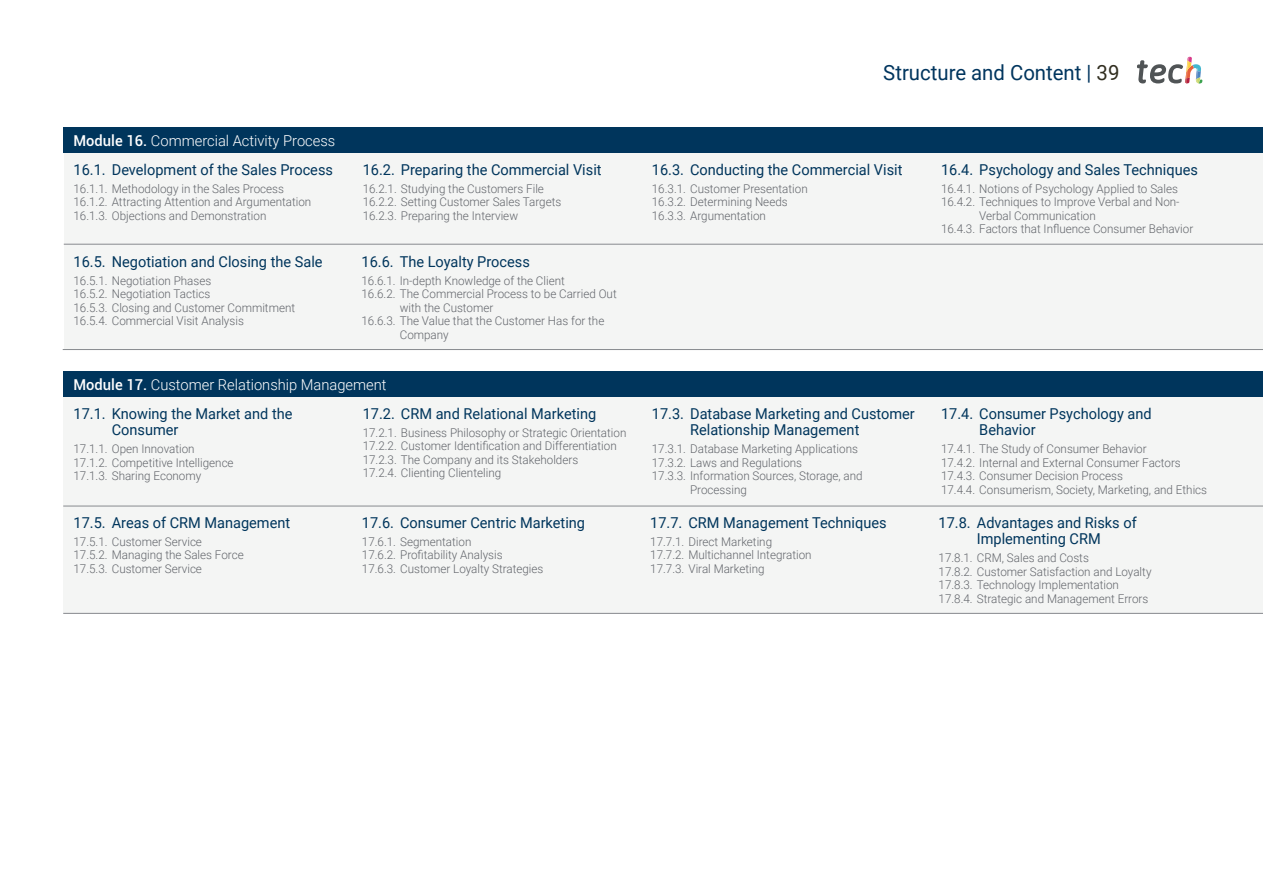
<style>
.page{position:relative;width:1263px;height:893px;background:#fff}
.page>*{position:absolute;margin:0;border:0;box-sizing:border-box;transform-origin:0 0}
.t1{font:21px "Roboto";color:#00355e}
.t2{font:15px/16.5px "Roboto";color:#00355c}
.t3{font:300 15px "Roboto";color:#fff}
.t4{font:300 12px/13.5px "Roboto";color:#61646a}
.s1{font-weight:500}
.s2{color:#312e20}
</style>
<div class="page">
<div style="left:64px;top:153px;width:1199px;height:196px;background:#f4f5f4"></div>
<div style="left:64px;top:128px;width:1199px;height:25px;background:#00355c"></div>
<hr style="left:63px;top:349px;width:1200px;height:1px;background:#878a8e">
<hr style="left:64px;top:244px;width:1199px;height:1px;background:#878a8e">
<div style="left:63px;top:397px;width:1200px;height:216px;background:#f4f5f4"></div>
<div style="left:63px;top:372px;width:1200px;height:25px;background:#00355c"></div>
<hr style="left:63px;top:613px;width:1200px;height:1px;background:#878a8e">
<hr style="left:63px;top:506px;width:1200px;height:1px;background:#878a8e">
<svg style="left:1137px;top:57px;width:65px;height:27px"></svg>
<p class="t3" style="left:74px;top:130px;width:263px"><span class="s1">Module 16.</span> Commercial Activity Process</p>
<p class="t2" style="left:74px;top:161px;width:261px">16.1. Development of the Sales Process</p>
<p class="t4" style="left:74px;top:181px;width:239px">16.1.1. Methodology in the Sales Process<br>16.1.2. Attracting Attention and Argumentation<br>16.1.3. Objections and Demonstration</p>
<p class="t2" style="left:74px;top:253px;width:251px">16.5. Negotiation and Closing the Sale</p>
<p class="t4" style="left:74px;top:273px;width:223px">16.5.1. Negotiation Phases<br>16.5.2. Negotiation Tactics<br>16.5.3. Closing and Customer Commitment 16.5.4. Commercial Visit Analysis</p>
<p class="t2" style="left:363px;top:161px;width:240px">16.2. Preparing the Commercial Visit</p>
<p class="t4" style="left:363px;top:181px;width:200px">16.2.1. Studying the Customers File<br>16.2.2. Setting Customer Sales Targets<br>16.2.3. Preparing the Interview</p>
<p class="t2" style="left:361px;top:253px;width:170px">16.6. The Loyalty Process</p>
<p class="t4" style="left:361px;top:273px;width:205px">16.6.1. In-depth Knowledge of the Client</p>
<p class="t4" style="left:361px;top:287px;width:257px">16.6.2. The Commercial Process to be Carried Out</p>
<p class="t4" style="left:400px;top:300px;width:95px">with the Customer</p>
<p class="t4" style="left:361px;top:314px;width:244px">16.6.3. The Value that the Customer Has for the</p>
<p class="t4" style="left:400px;top:327px;width:50px">Company</p>
<p class="t3" style="left:74px;top:374px;width:315px"><span class="s1">Module 17.</span> Customer Relationship Management</p>
<p class="t2" style="left:112px;top:405px;width:182px;text-indent:-38px">17.1. Knowing the Market and the<br>Consumer</p>
<p class="t4" style="left:74px;top:442px;width:162px">17.1.1. Open Innovation<br>17.1.2. Competitive Intelligence<br>17.1.3. Sharing Economy</p>
<p class="t2" style="left:74px;top:514px;width:218px">17.5. Areas of CRM Management</p>
<p class="t4" style="left:74px;top:534px;width:172px">17.5.1. Customer Service<br>17.5.2. Managing the Sales Force<br>17.5.3. Customer Service</p>
<p class="t2" style="left:363px;top:405px;width:235px">17.2. CRM and Relational Marketing</p>
<p class="t4" style="left:363px;top:425px;width:265px">17.2.1. Business Philosophy or Strategic Orientation 17.2.2. Customer Identification and Differentiation 17.2.3. The Company and its Stakeholders<br>17.2.4. Clienting Clienteling</p>
<p class="t2" style="left:362px;top:514px;width:225px">17.6. Consumer Centric Marketing</p>
<p class="t4" style="left:362px;top:534px;width:183px">17.6.1. Segmentation<br>17.6.2. Profitability Analysis<br>17.6.3. Customer Loyalty Strategies</p>
<h1 class="t1" style="left:883px;top:57px;width:238px">Structure and Content | <span class="s2">39</span></h1>
<p class="t2" style="left:652px;top:161px;width:252px">16.3. Conducting the Commercial Visit</p>
<p class="t4" style="left:652px;top:181px;width:157px">16.3.1. Customer Presentation<br>16.3.2. Determining Needs<br>16.3.3. Argumentation</p>
<p class="t2" style="left:941px;top:161px;width:258px">16.4. Psychology and Sales Techniques</p>
<p class="t4" style="left:941px;top:181px;width:238px">16.4.1. Notions of Psychology Applied to Sales</p>
<p class="t4" style="left:941px;top:195px;width:240px">16.4.2. Techniques to Improve Verbal and Non-</p>
<p class="t4" style="left:979px;top:208px;width:118px">Verbal Communication</p>
<p class="t4" style="left:941px;top:222px;width:254px">16.4.3. Factors that Influence Consumer Behavior</p>
<p class="t2" style="left:690px;top:405px;width:226px;text-indent:-38px">17.3. Database Marketing and Customer<br>Relationship Management</p>
<p class="t4" style="left:652px;top:442px;width:208px">17.3.1. Database Marketing Applications</p>
<p class="t4" style="left:652px;top:455px;width:152px">17.3.2. Laws and Regulations</p>
<p class="t4" style="left:652px;top:469px;width:212px">17.3.3. Information Sources, Storage, and</p>
<p class="t4" style="left:690px;top:482px;width:58px">Processing</p>
<p class="t2" style="left:650px;top:514px;width:238px">17.7. CRM Management Techniques</p>
<p class="t4" style="left:650px;top:534px;width:163px">17.7.1. Direct Marketing<br>17.7.2. Multichannel Integration<br>17.7.3. Viral Marketing</p>
<p class="t2" style="left:979px;top:405px;width:174px;text-indent:-38px">17.4. Consumer Psychology and<br>Behavior</p>
<p class="t4" style="left:941px;top:442px;width:268px">17.4.1. The Study of Consumer Behavior<br>17.4.2. Internal and External Consumer Factors 17.4.3. Consumer Decision Process<br>17.4.4. Consumerism, Society, Marketing, and Ethics</p>
<p class="t2" style="left:938px;top:514px;width:200px;text-align:center">17.8. Advantages and Risks of<br>Implementing CRM</p>
<p class="t4" style="left:938px;top:550px;width:214px">17.8.1. CRM, Sales and Costs<br>17.8.2. Customer Satisfaction and Loyalty 17.8.3. Technology Implementation 17.8.4. Strategic and Management Errors</p>
</div>
